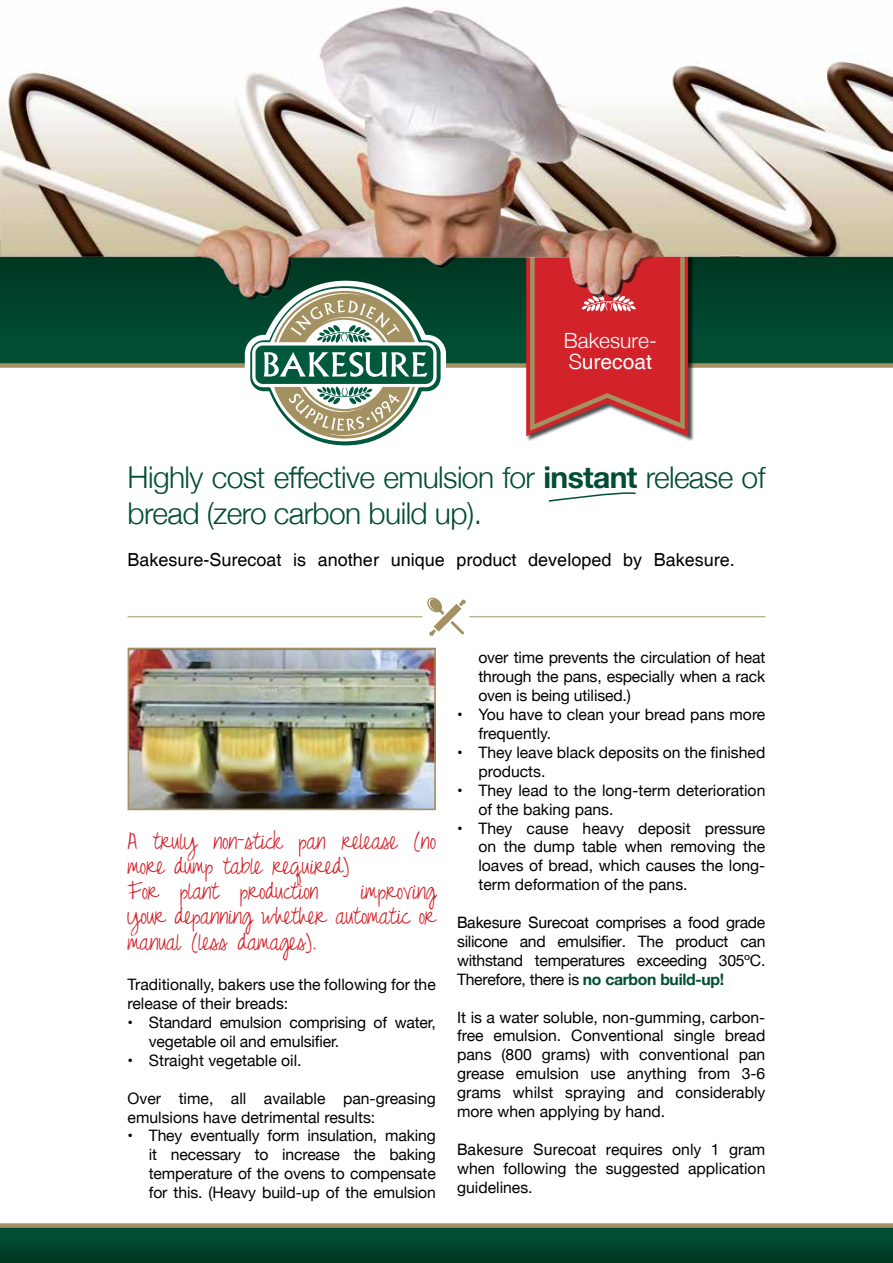
<style>
.page{position:relative;width:893px;height:1263px;background:#fff}
.page>*{position:absolute;margin:0;border:0;box-sizing:border-box;transform-origin:0 0}
.t1{font:300 30px/36px "Helvetica Neue";letter-spacing:-.02em;color:#014d35}
.t2{font:21px/25.2px "Just Realize";color:#d2232a}
.t3{font:300 21px "Helvetica Neue";color:#fff}
.t4{font:21px "Helvetica";color:#fff}
.t5{font:18px "Helvetica";color:#000}
.t6{font:15.75px/18.9px "Helvetica Neue";color:#000}
.s1{font-family:"Helvetica Neue";font-weight:300}
.s2{font-weight:700}
.s3{font-family:"Helvetica"}
.s4{font-weight:700;color:#014d35}
</style>
<div class="page">
<div style="left:0;top:1226px;width:893px;height:37px;background:linear-gradient(to right,#00452e,#00452e)"></div>
<div style="left:0;top:1223px;width:893px;height:5px;background:#a39161"></div>
<svg style="left:548px;top:492px;width:88px;height:10px"></svg>
<hr style="left:128px;top:616px;width:295px;height:1px;background:#a39161">
<hr style="left:469px;top:616px;width:296px;height:1px;background:#a39161">
<svg style="left:427px;top:597px;width:39px;height:39px"></svg>
<div style="left:0;top:240px;width:893px;height:125px;background:#004a32"></div>
<div style="left:0;top:363px;width:893px;height:5px;background:#a39161"></div>
<svg style="left:245px;top:302px;width:201px;height:144px"></svg>
<div style="left:526px;top:254px;width:168px;height:187px;background:#000;opacity:.7"></div>
<svg style="left:526px;top:302px;width:162px;height:134px;background:#cf4547"></svg>
<img style="left:0;top:6px;width:893px;height:296px">
<img style="left:131px;top:651px;width:302px;height:156px">
<div style="left:128px;top:648px;width:308px;height:162px;border:2px solid #a39161"></div>
<h2 class="t3" style="left:564px;top:323px;width:94px">Bakesure-</h2>
<h2 class="t4" style="left:569px;top:349px;width:85px"><span class="s1">S</span>urecoat</h2>
<h1 class="t1" style="left:128px;top:457px;width:639px">Highly cost effective emulsion for <span class="s2">instant</span> release of bread (zero carbon build up).</h1>
<p class="t5" style="left:127px;top:549px;width:609px">Bakesure-Surecoat is another unique product developed by Bakesure.</p>
<h2 class="t2" style="left:128px;top:829px;width:310px">A truly non-stick pan release (no more dump table required)<br>For plant production</h2>
<h2 class="t2" style="left:128px;top:879px;width:310px;text-align:justify;text-indent:233px">improving your depanning whether automatic or manual (less damages).</h2>
<p class="t6" style="left:128px;top:976px;width:310px">Traditionally, bakers use the following for the release of their breads:</p>
<p class="t6" style="left:149px;top:1014px;width:289px;text-indent:-21px">• Standard emulsion comprising of water, vegetable oil and emulsifier.</p>
<p class="t6" style="left:128px;top:1052px;width:176px">• Straight vegetable oil.</p>
<p class="t6" style="left:128px;top:1089px;width:310px">Over time, all available pan-greasing emulsions have detrimental results:</p>
<p class="t6" style="left:149px;top:1127px;width:289px;text-align:justify;text-indent:-21px">• They eventually form insulation, making it necessary to increase the baking temperature of the ovens to compensate for this. (Heavy build-up of the emulsion</p>
<p class="t6" style="left:478px;top:649px;width:289px;text-align:justify">over time prevents the circulation of heat through the pans, especially when a rack oven is being utilised.)</p>
<p class="t6" style="left:478px;top:706px;width:289px;text-indent:-21px">• You have to clean your bread pans more frequently.</p>
<p class="t6" style="left:478px;top:744px;width:289px;text-indent:-21px">• They leave black deposits on the finished products.</p>
<p class="t6" style="left:478px;top:782px;width:289px;text-indent:-21px">• They lead to the long-term deterioration of the baking pans.</p>
<p class="t6" style="left:478px;top:819px;width:289px;text-align:justify;text-indent:-21px">• They cause heavy deposit pressure on the dump table when removing the loaves of bread, which causes the long&shy;term deformation of the pans.</p>
<p class="t6" style="left:457px;top:914px;width:310px;text-align:justify"><span class="s3">Bakesure Surecoat</span> comprises a food grade silicone and emulsifier. The product can withstand temperatures exceeding 305ºC.<br>Therefore, there is <span class="s4">no carbon build-up!</span></p>
<p class="t6" style="left:457px;top:1008px;width:310px;text-align:justify">It is a water soluble, non-gumming, carbon&shy;free emulsion. Conventional single bread pans (800 grams) with conventional pan grease emulsion use anything from 3-6 grams whilst spraying and considerably more when applying by hand.</p>
<p class="t6" style="left:457px;top:1141px;width:310px;text-align:justify"><span class="s3">Bakesure Surecoat</span> requires only 1 gram when following the suggested application guidelines.</p>
</div>
